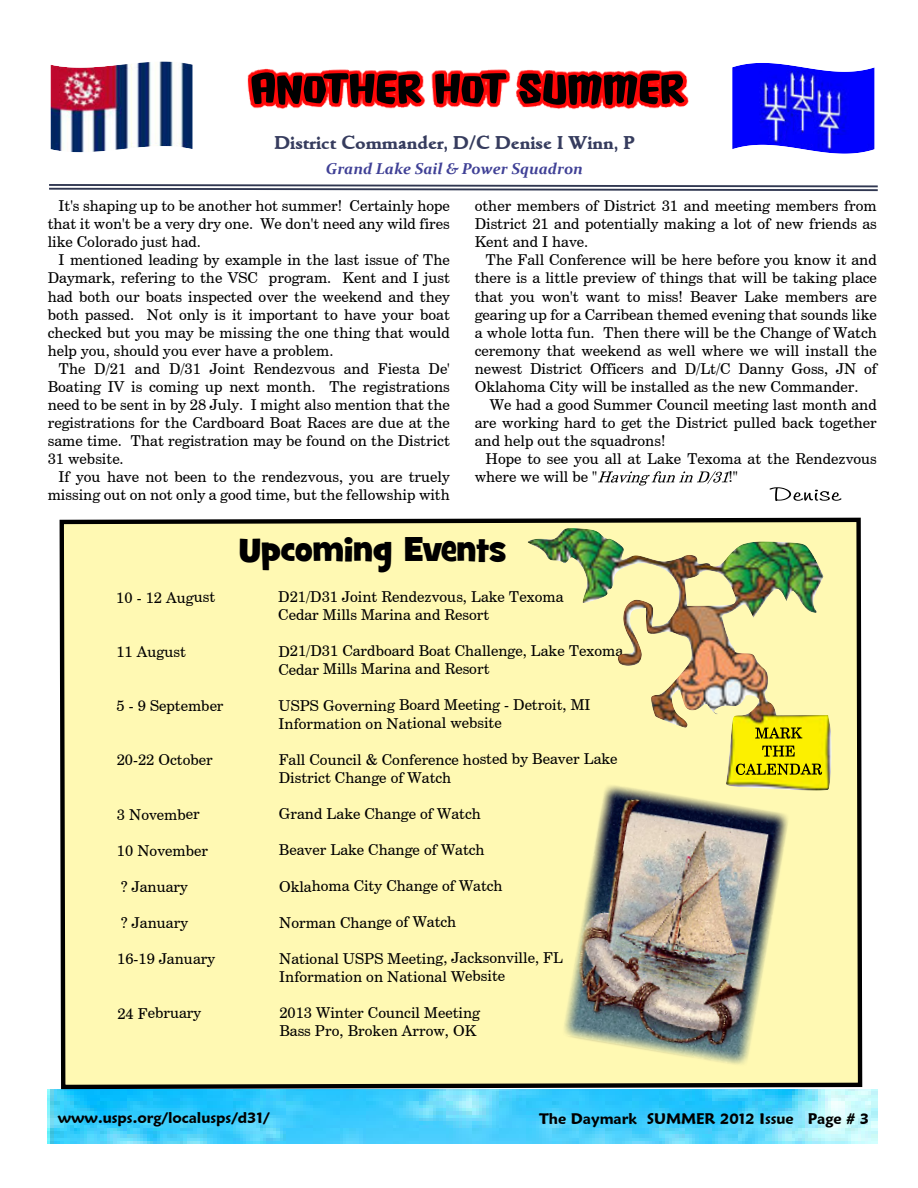
<style>
.page{position:relative;width:918px;height:1188px;background:#fff}
.page>*{position:absolute;margin:0;border:0;box-sizing:border-box;transform-origin:0 0}
.t1{font:34.8px "Grilled Cheese BTN";letter-spacing:-.005em;color:#000}
.t2{font:18px "Goudita Heavy SF Bold";color:#363c5e}
.t3{font:italic 700 15.75px "Constantia";color:#3f4096}
.t4{font:15px/18.1px "Century Schoolbook BT";color:#000}
.t5{font:600 15px "Maiandra GD";color:#000}
</style>
<div class="page">
<img style="left:47px;top:1089px;width:830px;height:54px">
<img style="left:51px;top:61px;width:142px;height:91px">
<img style="left:732px;top:63px;width:143px;height:91px">
<svg style="left:49px;top:184px;width:829px;height:7px"></svg>
<svg style="left:598px;top:471px;width:131px;height:14px"></svg>
<img style="left:247px;top:68px;width:442px;height:42px">
<svg style="left:251px;top:72px;width:170px;height:33px;background:#6d0e0e"></svg>
<svg style="left:435px;top:73px;width:71px;height:31px;background:#6f1414"></svg>
<svg style="left:519px;top:74px;width:165px;height:31px;background:#5d0404"></svg>
<svg style="left:770px;top:487px;width:72px;height:14px"></svg>
<svg style="left:57px;top:517px;width:807px;height:574px;background:#f0eaa8"></svg>
<img style="left:528px;top:528px;width:151px;height:99px">
<svg style="left:755px;top:727px;width:47px;height:12px"></svg>
<svg style="left:762px;top:746px;width:33px;height:11px"></svg>
<svg style="left:736px;top:763px;width:86px;height:12px"></svg>
<img style="left:545px;top:766px;width:262px;height:319px">
<p class="t2" style="left:274px;top:135px;width:362px">District Commander, D/C Denise I Winn, P</p>
<p class="t3" style="left:326px;top:162px;width:259px">Grand Lake Sail &amp; Power Squadron</p>
<p class="t4" style="left:48px;top:198px;width:404px;text-align:justify;text-indent:11px">It's shaping up to be another hot summer! Certainly hope that it won't be a very dry one. We don't need any wild fires like Colorado just had.</p>
<p class="t4" style="left:48px;top:252px;width:404px;text-align:justify;text-indent:11px">I mentioned leading by example in the last issue of The Daymark, refering to the VSC program. Kent and I just had both our boats inspected over the weekend and they both passed. Not only is it important to have your boat checked but you may be missing the one thing that would help you, should you ever have a problem.</p>
<p class="t4" style="left:48px;top:361px;width:404px;text-align:justify;text-indent:11px">The D/21 and D/31 Joint Rendezvous and Fiesta De' Boating IV is coming up next month. The registrations need to be sent in by 28 July. I might also mention that the registrations for the Cardboard Boat Races are due at the same time. That registration may be found on the District 31 website.</p>
<p class="t4" style="left:48px;top:469px;width:404px;text-align:right">If you have not been to the rendezvous, you are truely missing out on not only a good time, but the fellowship with</p>
<p class="t4" style="left:475px;top:198px;width:404px;text-align:justify">other members of District 31 and meeting members from District 21 and potentially making a lot of new friends as Kent and I have.</p>
<p class="t4" style="left:475px;top:252px;width:404px;text-align:justify;text-indent:11px">The Fall Conference will be here before you know it and there is a little preview of things that will be taking place that you won't want to miss! Beaver Lake members are gearing up for a Carribean themed evening that sounds like a whole lotta fun. Then there will be the Change of Watch ceremony that weekend as well where we will install the newest District Officers and D/Lt/C Danny Goss, JN of Oklahoma City will be installed as the new Commander.</p>
<p class="t4" style="left:475px;top:397px;width:404px;text-align:justify;text-indent:15px">We had a good Summer Council meeting last month and are working hard to get the District pulled back together and help out the squadrons!</p>
<p class="t4" style="left:475px;top:451px;width:404px;text-indent:11px">Hope to see you all at Lake Texoma at the Rendezvous where we will be "</p>
<p class="t4" style="left:728px;top:469px;width:11px">!"</p>
<h1 class="t1" style="left:239px;top:527px;width:269px">Upcoming Events</h1>
<p class="t4" style="left:116px;top:590px;width:100px">10 - 12 August</p>
<p class="t4" style="left:278px;top:589px;width:287px">D21/D31 Joint Rendezvous, Lake Texoma<br>Cedar Mills Marina and Resort</p>
<p class="t4" style="left:116px;top:644px;width:71px">11 August</p>
<p class="t4" style="left:278px;top:643px;width:346px">D21/D31 Cardboard Boat Challenge, Lake Texoma<br>Cedar Mills Marina and Resort</p>
<p class="t4" style="left:117px;top:698px;width:109px">5 - 9 September</p>
<p class="t4" style="left:279px;top:697px;width:314px">USPS Governing Board Meeting - Detroit, MI<br>Information on National website</p>
<p class="t4" style="left:117px;top:752px;width:98px">20-22 October</p>
<p class="t4" style="left:279px;top:752px;width:340px">Fall Council &amp; Conference hosted by Beaver Lake<br>District Change of Watch</p>
<p class="t4" style="left:117px;top:807px;width:85px">3 November</p>
<p class="t4" style="left:279px;top:806px;width:204px">Grand Lake Change of Watch</p>
<p class="t4" style="left:117px;top:843px;width:93px">10 November</p>
<p class="t4" style="left:279px;top:842px;width:207px">Beaver Lake Change of Watch</p>
<p class="t4" style="left:121px;top:879px;width:68px">? January</p>
<p class="t4" style="left:279px;top:878px;width:225px">Oklahoma City Change of Watch</p>
<p class="t4" style="left:121px;top:915px;width:68px">? January</p>
<p class="t4" style="left:279px;top:915px;width:179px">Norman Change of Watch</p>
<p class="t4" style="left:117px;top:951px;width:100px">16-19 January</p>
<p class="t4" style="left:279px;top:951px;width:285px">National USPS Meeting, Jacksonville, FL<br>Information on National Website</p>
<p class="t4" style="left:117px;top:1005px;width:86px">24 February</p>
<p class="t4" style="left:279px;top:1005px;width:202px">2013 Winter Council Meeting<br>Bass Pro, Broken Arrow, OK</p>
<p class="t5" style="left:58px;top:1112px;width:214px">www.usps.org/localusps/d31/</p>
<p class="t5" style="left:539px;top:1112px;width:331px">The Daymark SUMMER 2012 Issue Page # 3</p>
</div>
